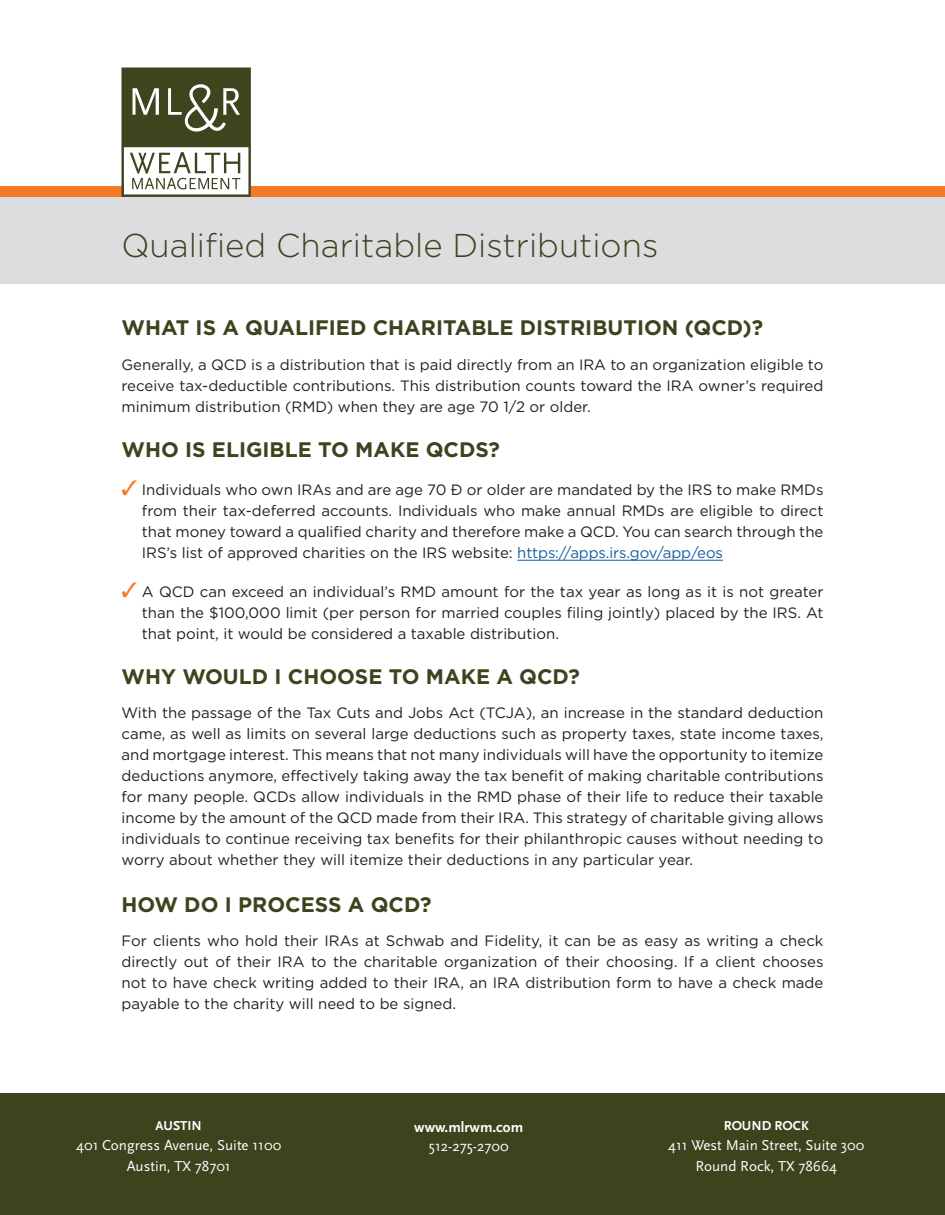
<style>
.page{position:relative;width:945px;height:1215px;background:#fff}
.page>*{position:absolute;margin:0;border:0;box-sizing:border-box;transform-origin:0 0}
.t1{font:300 33px "Gotham";color:#3c441e}
.t2{font:700 21px "Gotham";color:#3c441e}
.t3{font:15px/21px "Gotham";color:#231f20;text-align:justify}
.t4{font:15px/21px "Scala Sans";color:#fff;text-align:center}
.t5{font:700 15px "Scala Sans";color:#fff}
.t6{font:700 13.5px "Scala Sans";color:#fff}
.s1{color:#f47927}
.s2{color:#175d9e}
</style>
<div class="page">
<div style="left:0;top:197px;width:945px;height:87px;background:#dcdddf"></div>
<hr style="left:517px;top:560px;width:206px;height:1px;background:#175d9e">
<div style="left:0;top:1094px;width:945px;height:121px;background:#3c441e"></div>
<div style="left:0;top:186px;width:945px;height:11px;background:#f47927"></div>
<svg style="left:122px;top:68px;width:128px;height:129px"></svg>
<h1 class="t1" style="left:122px;top:227px;width:538px">Qualified Charitable Distributions</h1>
<h2 class="t2" style="left:122px;top:315px;width:643px">WHAT IS A QUALIFIED CHARITABLE DISTRIBUTION (QCD)?</h2>
<p class="t3" style="left:122px;top:353px;width:704px">Generally, a QCD is a distribution that is paid directly from an IRA to an organization eligible to receive tax-deductible contributions. This distribution counts toward the IRA owner’s required minimum distribution (RMD) when they are age 70 1/2 or older.</p>
<h2 class="t2" style="left:122px;top:437px;width:380px">WHO IS ELIGIBLE TO MAKE QCDS?</h2>
<p class="t3" style="left:142px;top:479px;width:683px;text-indent:-20px"><span class="s1">✓</span> Individuals who own IRAs and are age 70 ½ or older are mandated by the IRS to make RMDs from their tax-deferred accounts. Individuals who make annual RMDs are eligible to direct that money toward a qualified charity and therefore make a QCD. You can search through the IRS’s list of approved charities on the IRS website: <span class="s2">https://apps.irs.gov/app/eos</span></p>
<p class="t3" style="left:142px;top:581px;width:683px;text-indent:-20px"><span class="s1">✓</span> A QCD can exceed an individual’s RMD amount for the tax year as long as it is not greater than the $100,000 limit (per person for married couples filing jointly) placed by the IRS. At that point, it would be considered a taxable distribution.</p>
<h2 class="t2" style="left:122px;top:664px;width:460px">WHY WOULD I CHOOSE TO MAKE A QCD?</h2>
<p class="t3" style="left:122px;top:702px;width:704px">With the passage of the Tax Cuts and Jobs Act (TCJA), an increase in the standard deduction came, as well as limits on several large deductions such as property taxes, state income taxes, and mortgage interest. This means that not many individuals will have the opportunity to itemize deductions anymore, effectively taking away the tax benefit of making charitable contributions for many people. QCDs allow individuals in the RMD phase of their life to reduce their taxable income by the amount of the QCD made from their IRA. This strategy of charitable giving allows individuals to continue receiving tax benefits for their philanthropic causes without needing to worry about whether they will itemize their deductions in any particular year.</p>
<h2 class="t2" style="left:122px;top:892px;width:312px">HOW DO I PROCESS A QCD?</h2>
<p class="t3" style="left:122px;top:930px;width:704px">For clients who hold their IRAs at Schwab and Fidelity, it can be as easy as writing a check directly out of their IRA to the charitable organization of their choosing. If a client chooses not to have check writing added to their IRA, an IRA distribution form to have a check made payable to the charity will need to be signed.</p>
<p class="t6" style="left:156px;top:1119px;width:48px">AUSTIN</p>
<p class="t4" style="left:76px;top:1135px;width:206px">401 Congress Avenue, Suite 1100<br>Austin, TX 78701</p>
<p class="t5" style="left:414px;top:1119px;width:110px">www.mlrwm.com</p>
<p class="t4" style="left:429px;top:1136px;width:81px">512-275-2700</p>
<p class="t6" style="left:724px;top:1119px;width:86px">ROUND ROCK</p>
<p class="t4" style="left:668px;top:1135px;width:198px">411 West Main Street, Suite 300<br>Round Rock, TX 78664</p>
</div>
